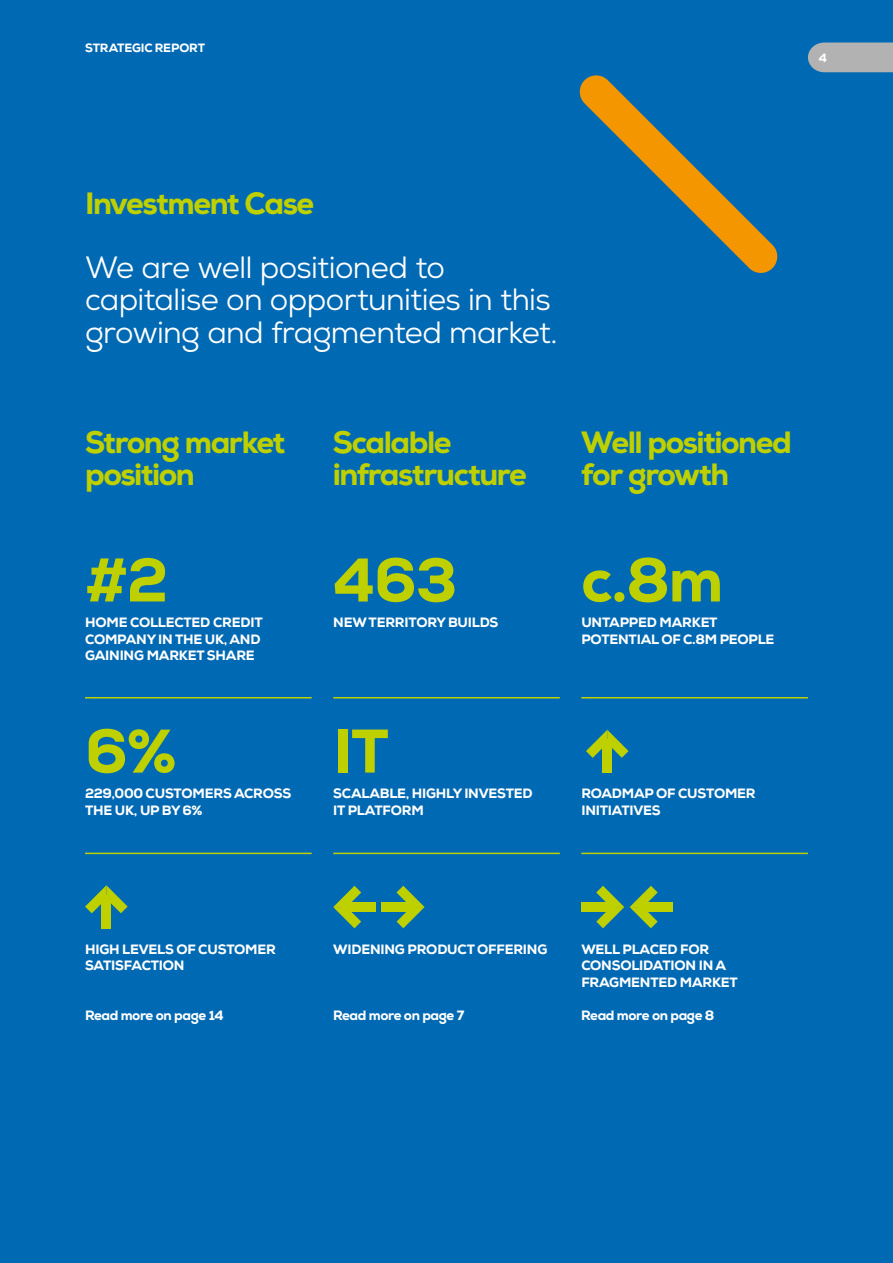
<style>
.page{position:relative;width:893px;height:1263px;background:#0069b3}
.page>*{position:absolute;margin:0;border:0;box-sizing:border-box;transform-origin:0 0}
.t1{font:800 61.5px "Nexa";letter-spacing:-.02em;color:#bed000}
.t2{font:800 30.75px/32.2px "Nexa";letter-spacing:-.045em;color:#bed000}
.t3{font:30.75px/32.2px "Nexa";letter-spacing:-.02em;color:#fff}
.t4{font:800 13.5px/16.5px "Nexa";letter-spacing:-.015em;color:#fff}
.t5{font:800 12px "Nexa";letter-spacing:-.015em;color:#fff}
</style>
<div class="page">
<svg style="left:579px;top:75px;width:199px;height:198px"></svg>
<div style="left:382px;top:902px;width:33px;height:10px;background:#bed000"></div>
<div style="left:639px;top:902px;width:34px;height:10px;background:#bed000"></div>
<svg style="left:396px;top:886px;width:29px;height:42px"></svg>
<svg style="left:630px;top:886px;width:28px;height:42px"></svg>
<div style="left:102px;top:895px;width:9px;height:33px;background:#bed000"></div>
<svg style="left:85px;top:885px;width:43px;height:28px"></svg>
<div style="left:343px;top:902px;width:33px;height:10px;background:#bed000"></div>
<div style="left:581px;top:902px;width:34px;height:10px;background:#bed000"></div>
<svg style="left:333px;top:886px;width:28px;height:42px"></svg>
<svg style="left:596px;top:886px;width:28px;height:42px"></svg>
<div style="left:602px;top:739px;width:10px;height:34px;background:#bed000"></div>
<svg style="left:586px;top:730px;width:43px;height:28px"></svg>
<hr style="left:85px;top:697px;width:227px;height:1px;background:#bed000">
<hr style="left:333px;top:697px;width:227px;height:1px;background:#bed000">
<hr style="left:581px;top:697px;width:227px;height:1px;background:#bed000">
<hr style="left:85px;top:853px;width:227px;height:1px;background:#bed000">
<hr style="left:333px;top:853px;width:227px;height:1px;background:#bed000">
<hr style="left:581px;top:853px;width:227px;height:1px;background:#bed000">
<div style="left:808px;top:43px;width:85px;height:29px;background:#b3b2b2"></div>
<p class="t5" style="left:85px;top:40px;width:121px">STRATEGIC REPORT</p>
<p class="t5" style="left:819px;top:50px;width:10px">4</p>
<h2 class="t2" style="left:85px;top:188px;width:231px">Investment Case</h2>
<h2 class="t3" style="left:85px;top:252px;width:474px">We are well positioned to capitalise on opportunities in this growing and fragmented market.</h2>
<h2 class="t2" style="left:85px;top:426px;width:202px">Strong market position</h2>
<h2 class="t2" style="left:333px;top:426px;width:195px">Scalable infrastructure</h2>
<h2 class="t2" style="left:581px;top:426px;width:212px">Well positioned for growth</h2>
<h1 class="t1" style="left:85px;top:541px;width:85px">#2</h1>
<h1 class="t1" style="left:333px;top:541px;width:126px">463</h1>
<h1 class="t1" style="left:581px;top:541px;width:143px">c.8m</h1>
<p class="t4" style="left:85px;top:614px;width:179px">HOME COLLECTED CREDIT<br>COMPANY IN THE UK, AND<br>GAINING MARKET SHARE</p>
<p class="t4" style="left:333px;top:614px;width:167px">NEW TERRITORY BUILDS</p>
<p class="t4" style="left:581px;top:614px;width:195px">UNTAPPED MARKET<br>POTENTIAL OF C.8M PEOPLE</p>
<h1 class="t1" style="left:85px;top:712px;width:93px">6%</h1>
<h1 class="t1" style="left:333px;top:712px;width:57px">IT</h1>
<p class="t4" style="left:85px;top:785px;width:208px">229,000 CUSTOMERS ACROSS<br>THE UK, UP BY 6%</p>
<p class="t4" style="left:333px;top:785px;width:201px">SCALABLE, HIGHLY INVESTED<br>IT PLATFORM</p>
<p class="t4" style="left:581px;top:785px;width:176px">ROADMAP OF CUSTOMER<br>INITIATIVES</p>
<p class="t4" style="left:85px;top:941px;width:192px">HIGH LEVELS OF CUSTOMER<br>SATISFACTION</p>
<p class="t4" style="left:85px;top:1007px;width:140px">Read more on page 14</p>
<p class="t4" style="left:333px;top:941px;width:216px">WIDENING PRODUCT OFFERING</p>
<p class="t4" style="left:333px;top:1007px;width:133px">Read more on page 7</p>
<p class="t4" style="left:581px;top:941px;width:158px">WELL PLACED FOR<br>CONSOLIDATION IN A<br>FRAGMENTED MARKET</p>
<p class="t4" style="left:581px;top:1007px;width:135px">Read more on page 8</p>
</div>
